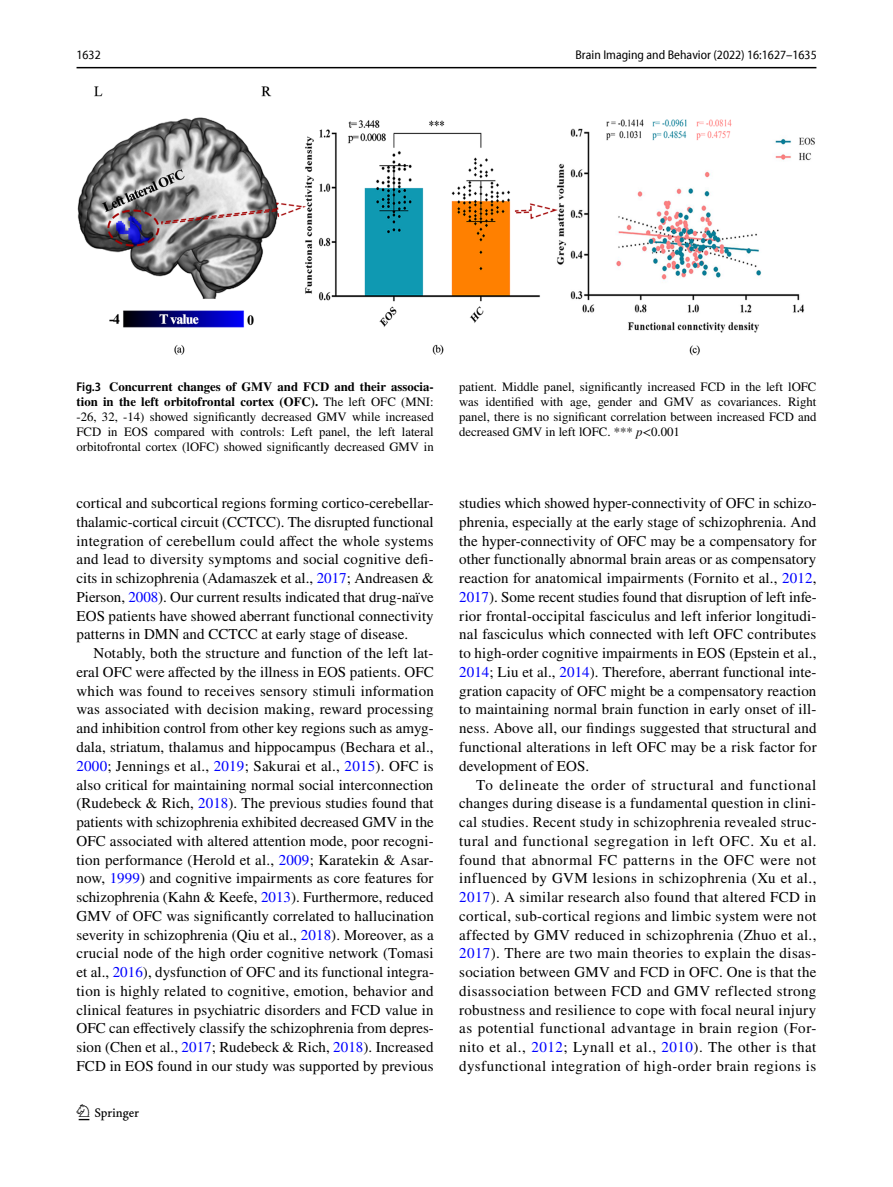
<style>
.page{position:relative;width:893px;height:1187px;background:#fff}
.page>*{position:absolute;margin:0;border:0;box-sizing:border-box;transform-origin:0 0}
.t1{font:22.5px "Springnew Regular 2";color:#000}
.t2{font:15px/18.8px "STIX";letter-spacing:.005em;color:#000;text-align:justify}
.t3{font:12.75px/15px "STIX";color:#000;text-align:justify}
.t4{font:semi-condensed 12.75px "Myriad Pro Unic";color:#000}
.s1{font-family:"Myriad Pro";font-weight:600;font-stretch:semi-condensed}
.s2{font-weight:700}
.s3{font-style:italic}
.s4{color:#00f}
</style>
<div class="page">
<hr style="left:77px;top:67px;width:739px;height:1px;background:#000">
<img style="left:77px;top:87px;width:738px;height:269px">
<p class="t4" style="left:77px;top:50px;width:26px">1632</p>
<p class="t4" style="left:576px;top:50px;width:243px">Brain Imaging and Behavior (2022) 16:1627–1635</p>
<p class="t3" style="left:77px;top:380px;width:359px"><span class="s1">Fig.3</span> <span class="s2">Concurrent changes of GMV and FCD and their associa&shy;tion in the left orbitofrontal cortex (OFC).</span> The left OFC (MNI: -26, 32, -14) showed significantly decreased GMV while increased FCD in EOS compared with controls: Left panel, the left lateral orbitofrontal cortex (lOFC) showed significantly decreased GMV in</p>
<p class="t3" style="left:459px;top:380px;width:359px">patient. Middle panel, significantly increased FCD in the left lOFC was identified with age, gender and GMV as covariances. Right panel, there is no significant correlation between increased FCD and decreased GMV in left lOFC. *** <span class="s3">p</span>&lt;0.001</p>
<p class="t2" style="left:77px;top:494px;width:359px">cortical and subcortical regions forming cortico-cerebellar&shy;thalamic-cortical circuit (CCTCC). The disrupted functional integration of cerebellum could affect the whole systems and lead to diversity symptoms and social cognitive defi&shy;cits in schizophrenia (Adamaszek et al., <span class="s4">2017</span>; Andreasen &amp; Pierson, <span class="s4">2008</span>). Our current results indicated that drug-naïve EOS patients have showed aberrant functional connectivity patterns in DMN and CCTCC at early stage of disease.</p>
<p class="t2" style="left:77px;top:644px;width:359px;text-indent:17px">Notably, both the structure and function of the left lat&shy;eral OFC were affected by the illness in EOS patients. OFC which was found to receives sensory stimuli information was associated with decision making, reward processing and inhibition control from other key regions such as amyg&shy;dala, striatum, thalamus and hippocampus (Bechara et al., <span class="s4">2000</span>; Jennings et al., <span class="s4">2019</span>; Sakurai et al., <span class="s4">2015</span>). OFC is also critical for maintaining normal social interconnection (Rudebeck &amp; Rich, <span class="s4">2018</span>). The previous studies found that patients with schizophrenia exhibited decreased GMV in the OFC associated with altered attention mode, poor recogni&shy;tion performance (Herold et al., <span class="s4">2009</span>; Karatekin &amp; Asar&shy;now, <span class="s4">1999</span>) and cognitive impairments as core features for schizophrenia (Kahn &amp; Keefe, <span class="s4">2013</span>). Furthermore, reduced GMV of OFC was significantly correlated to hallucination severity in schizophrenia (Qiu et al., <span class="s4">2018</span>). Moreover, as a crucial node of the high order cognitive network (Tomasi et al., <span class="s4">2016</span>), dysfunction of OFC and its functional integra&shy;tion is highly related to cognitive, emotion, behavior and clinical features in psychiatric disorders and FCD value in OFC can effectively classify the schizophrenia from depres&shy;sion (Chen et al., <span class="s4">2017</span>; Rudebeck &amp; Rich, <span class="s4">2018</span>). Increased FCD in EOS found in our study was supported by previous</p>
<h1 class="t1" style="left:79px;top:1104px;width:62px">1 3</h1>
<p class="t2" style="left:459px;top:494px;width:359px">studies which showed hyper-connectivity of OFC in schizo&shy;phrenia, especially at the early stage of schizophrenia. And the hyper-connectivity of OFC may be a compensatory for other functionally abnormal brain areas or as compensatory reaction for anatomical impairments (Fornito et al., <span class="s4">2012</span>, <span class="s4">2017</span>). Some recent studies found that disruption of left infe&shy;rior frontal-occipital fasciculus and left inferior longitudi&shy;nal fasciculus which connected with left OFC contributes to high-order cognitive impairments in EOS (Epstein et al., <span class="s4">2014</span>; Liu et al., <span class="s4">2014</span>). Therefore, aberrant functional inte&shy;gration capacity of OFC might be a compensatory reaction to maintaining normal brain function in early onset of ill&shy;ness. Above all, our findings suggested that structural and functional alterations in left OFC may be a risk factor for development of EOS.</p>
<p class="t2" style="left:459px;top:776px;width:359px;text-indent:17px">To delineate the order of structural and functional changes during disease is a fundamental question in clini&shy;cal studies. Recent study in schizophrenia revealed struc&shy;tural and functional segregation in left OFC. Xu et al. found that abnormal FC patterns in the OFC were not influenced by GVM lesions in schizophrenia (Xu et al., <span class="s4">2017</span>). A similar research also found that altered FCD in cortical, sub-cortical regions and limbic system were not affected by GMV reduced in schizophrenia (Zhuo et al., <span class="s4">2017</span>). There are two main theories to explain the disas&shy;sociation between GMV and FCD in OFC. One is that the disassociation between FCD and GMV reflected strong robustness and resilience to cope with focal neural injury as potential functional advantage in brain region (For&shy;nito et al., <span class="s4">2012</span>; Lynall et al., <span class="s4">2010</span>). The other is that dysfunctional integration of high-order brain regions is</p>
</div>
